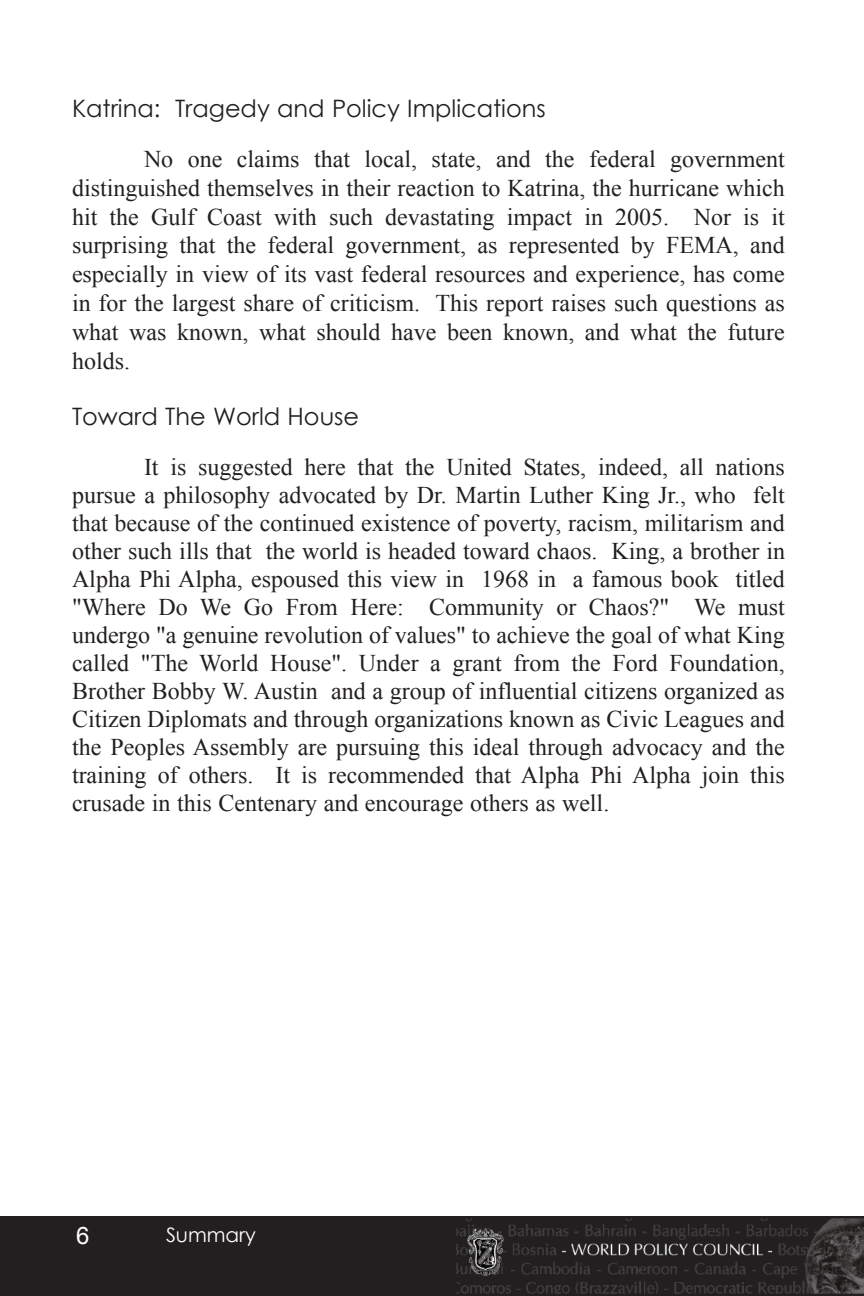
<style>
.page{position:relative;width:864px;height:1296px;background:#fff}
.page>*{position:absolute;margin:0;border:0;box-sizing:border-box;transform-origin:0 0}
.t1{font:24px/28px "Times New Roman";color:#231f20;text-align:justify}
.t2{font:24px "Century Gothic";color:#231f20}
.t3{font:24px "Arial";color:#fff}
.t4{font:20px "Century Gothic";color:#fff}
</style>
<div class="page">
<div style="left:0;top:1217px;width:864px;height:79px;background:#231f20"></div>
<img style="left:456px;top:1218px;width:408px;height:76px">
<p class="t2" style="left:72px;top:93px;width:475px">Katrina: Tragedy and Policy Implications</p>
<p class="t1" style="left:72px;top:145px;width:714px;line-height:28.8px;text-indent:72px">No one claims that local, state, and the federal government distinguished themselves in their reaction to Katrina, the hurricane which hit the Gulf Coast with such devastating impact in 2005. Nor is it surprising that the federal government, as represented by FEMA, and especially in view of its vast federal resources and experience, has come in for the largest share of criticism. This report raises such questions as what was known, what should have been known, and what the future holds.</p>
<p class="t2" style="left:72px;top:401px;width:289px">Toward The World House</p>
<p class="t1" style="left:72px;top:453px;width:715px;text-indent:72px">It is suggested here that the United States, indeed, all nations pursue a philosophy advocated by Dr. Martin Luther King Jr., who felt that because of the continued existence of poverty, racism, militarism and other such ills that the world is headed toward chaos. King, a brother in Alpha Phi Alpha, espoused this view in 1968 in a famous book titled "Where Do We Go From Here: Community or Chaos?" We must undergo "a genuine revolution of values" to achieve the goal of what King called "The World House". Under a grant from the Ford Foundation, Brother Bobby W. Austin and a group of influential citizens organized as Citizen Diplomats and through organizations known as Civic Leagues and the Peoples Assembly are pursuing this ideal through advocacy and the training of others. It is recommended that Alpha Phi Alpha join this crusade in this Centenary and encourage others as well.</p>
<p class="t3" style="left:76px;top:1223px;width:15px">6</p>
<p class="t4" style="left:166px;top:1222px;width:92px">Summary</p>
</div>
